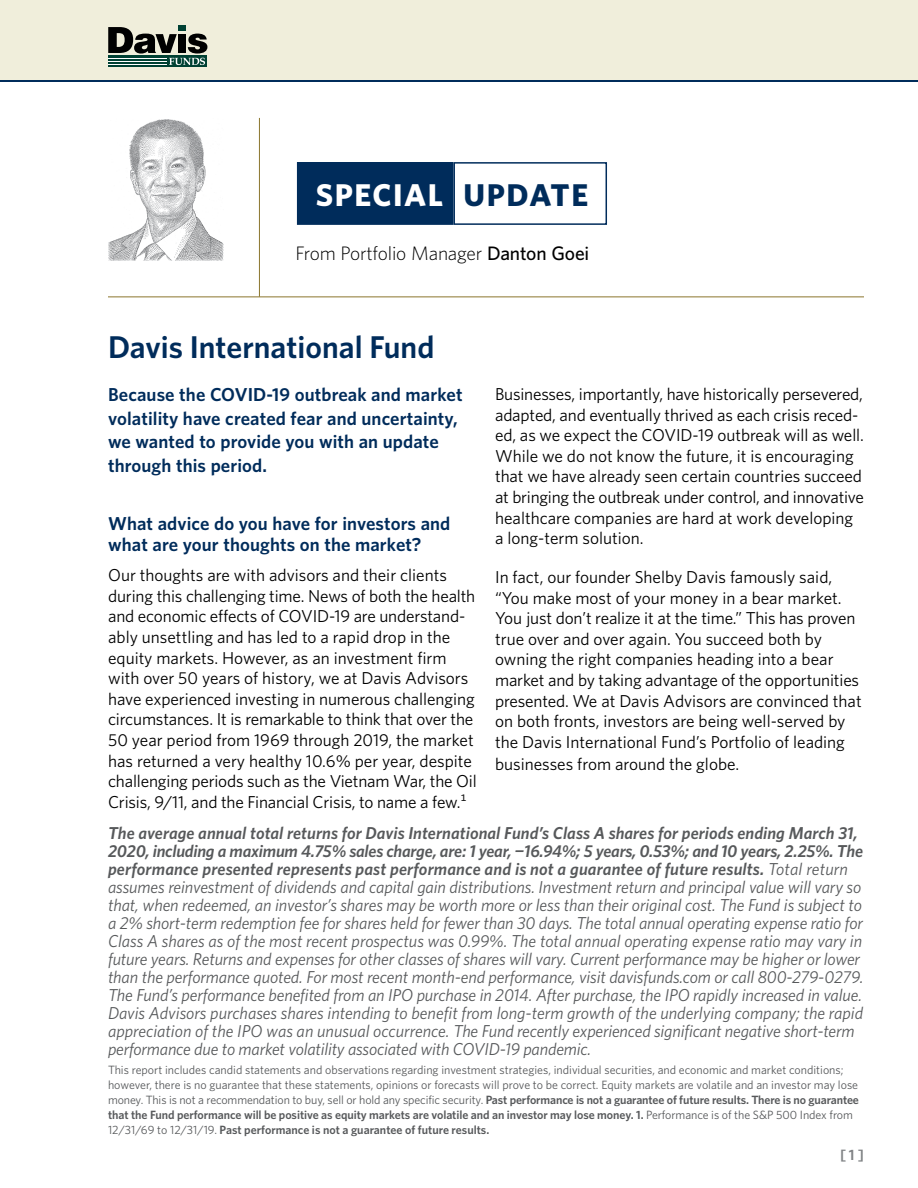
<style>
.page{position:relative;width:918px;height:1188px;background:#fff}
.page>*{position:absolute;margin:0;border:0;box-sizing:border-box;transform-origin:0 0}
.t1{font:600 31.5px "Whitney";color:#002c5b}
.t2{font:700 31.5px "Whitney";letter-spacing:.05em;color:#fff}
.t3{font:700 31.5px "Whitney";letter-spacing:.05em;color:#002c5b}
.LC_Heading_1{font:300 19.5px "Whitney";letter-spacing:-.01em;color:#000}
.H1_12_5___14_5{font:600 18.75px/23.7px "Whitney";letter-spacing:.005em;color:#002c5b}
.Hedge{font:italic 17.25px/18px "Whitney";letter-spacing:-.005em;color:#57595b}
.Body{font:17.25px/20.7px "Whitney";letter-spacing:-.005em;color:#000}
.Body_11_5___13_75{font:17.25px/20.7px "Whitney";letter-spacing:-.01em;color:#000}
.t4{font:600 15px "Whitney";color:#7f8284}
.Footnote_first{font:12px/15px "Whitney";color:#57595b}
.s1{font-weight:500}
.s2{font-weight:600}
</style>
<div class="page">
<img style="left:108px;top:119px;width:115px;height:142px">
<hr style="left:259px;top:118px;width:1px;height:179px;background:#8b752d">
<hr style="left:108px;top:297px;width:756px;height:1px;background:#8b752d">
<div style="left:0;top:0;width:918px;height:80px;background:#f0eedb"></div>
<div style="left:179px;top:25px;width:7px;height:6px;background:#004133"></div>
<div style="left:108px;top:56px;width:99px;height:11px;background:#004133"></div>
<svg style="left:108px;top:27px;width:99px;height:38px"></svg>
<hr style="left:108px;top:58px;width:59px;height:1px;background:#fff">
<hr style="left:108px;top:61px;width:59px;height:1px;background:#fff">
<hr style="left:108px;top:64px;width:59px;height:1px;background:#fff">
<hr style="left:0;top:80px;width:918px;height:2px;background:#002c5b">
<div style="left:298px;top:163px;width:155px;height:61px;background:#002c5b"></div>
<div style="left:297px;top:162px;width:156px;height:63px;border:2px solid #002c5b"></div>
<div style="left:453px;top:162px;width:154px;height:63px;border:2px solid #002c5b"></div>
<h2 class="t2" style="left:316px;top:174px;width:129px">SPECIAL</h2>
<h2 class="t3" style="left:464px;top:174px;width:126px">UPDATE</h2>
<p class="LC_Heading_1" style="left:295px;top:240px;width:295px">From Portfolio Manager <span class="s1">Danton Goei</span></p>
<p class="t1" style="left:108px;top:326px;width:328px">Davis International Fund</p>
<p class="H1_12_5___14_5" style="left:108px;top:382px;width:356px">Because the COVID-19 outbreak and market volatility have created fear and uncertainty, we wanted to provide you with an update through this period.</p>
<p class="H1_12_5___14_5" style="left:108px;top:512px;width:344px;line-height:21.8px">What advice do you have for investors and what are your thoughts on the market?</p>
<p class="Body_11_5___13_75" style="left:108px;top:564px;width:370px">Our thoughts are with advisors and their clients during this challenging time. News of both the health and economic effects of COVID-19 are understand&shy;ably unsettling and has led to a rapid drop in the equity markets. However, as an investment firm with over 50 years of history, we at Davis Advisors have experienced investing in numerous challenging circumstances. It is remarkable to think that over the 50 year period from 1969 through 2019, the market has returned a very healthy 10.6% per year, despite challenging periods such as the Vietnam War, the Oil Crisis, 9/11, and the Financial Crisis, to name a few.1</p>
<p class="Body" style="left:495px;top:383px;width:370px">Businesses, importantly, have historically persevered, adapted, and eventually thrived as each crisis reced&shy;ed, as we expect the COVID-19 outbreak will as well.<br>While we do not know the future, it is encouraging that we have already seen certain countries succeed at bringing the outbreak under control, and innovative healthcare companies are hard at work developing a long-term solution.</p>
<p class="Body" style="left:495px;top:566px;width:368px">In fact, our founder Shelby Davis famously said, “You make most of your money in a bear market.<br>You just don’t realize it at the time.” This has proven true over and over again. You succeed both by owning the right companies heading into a bear market and by taking advantage of the opportunities presented. We at Davis Advisors are convinced that on both fronts, investors are being well-served by the Davis International Fund’s Portfolio of leading businesses from around the globe.</p>
<p class="Hedge" style="left:108px;top:824px;width:757px"><span class="s2">The average annual total returns for Davis International Fund’s Class A shares for periods ending March 31, 2020, including a maximum 4.75% sales charge, are: 1 year, −16.94%; 5 years, 0.53%; and 10 years, 2.25%. The performance presented represents past performance and is not a guarantee of future results.</span> Total return assumes reinvestment of dividends and capital gain distributions. Investment return and principal value will vary so that, when redeemed, an investor’s shares may be worth more or less than their original cost. The Fund is subject to a 2% short-term redemption fee for shares held for fewer than 30 days. The total annual operating expense ratio for Class A shares as of the most recent prospectus was 0.99%. The total annual operating expense ratio may vary in future years. Returns and expenses for other classes of shares will vary. Current performance may be higher or lower than the performance quoted. For most recent month-end performance, visit davisfunds.com or call 800-279-0279.<br>The Fund’s performance benefited from an IPO purchase in 2014. After purchase, the IPO rapidly increased in value.<br>Davis Advisors purchases shares intending to benefit from long-term growth of the underlying company; the rapid appreciation of the IPO was an unusual occurrence. The Fund recently experienced significant negative short-term performance due to market volatility associated with COVID-19 pandemic.</p>
<p class="Footnote_first" style="left:108px;top:1062px;width:753px">This report includes candid statements and observations regarding investment strategies, individual securities, and economic and market conditions; however, there is no guarantee that these statements, opinions or forecasts will prove to be correct. Equity markets are volatile and an investor may lose money. This is not a recommendation to buy, sell or hold any specific security. <span class="s2">Past performance is not a guarantee of future results. There is no guarantee that the Fund performance will be positive as equity markets are volatile and an investor may lose money. 1.</span> Performance is of the S&amp;P 500 Index from 12/31/69 to 12/31/19. <span class="s2">Past performance is not a guarantee of future results.</span></p>
<p class="t4" style="left:840px;top:1145px;width:25px">[ 1 ]</p>
</div>
